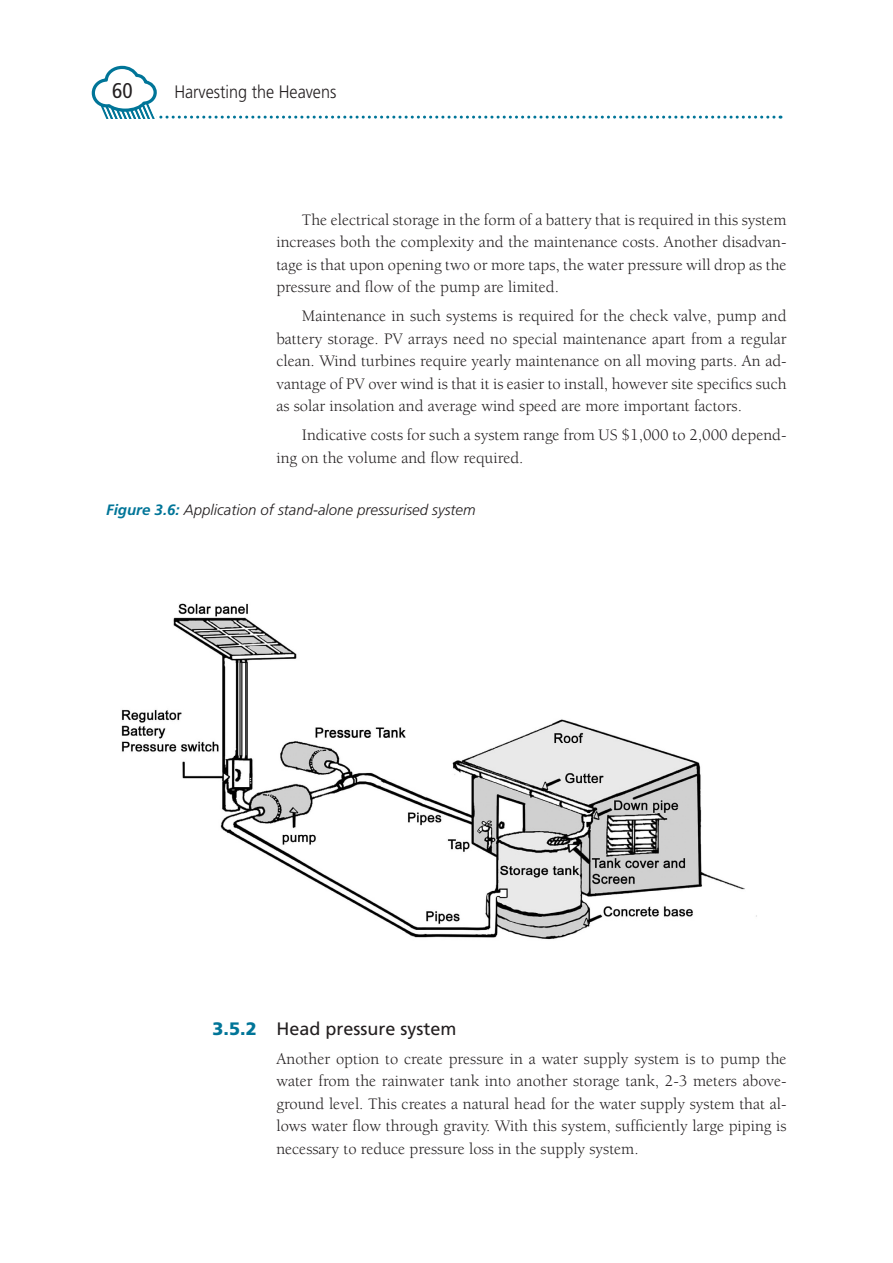
<style>
.page{position:relative;width:893px;height:1263px;background:#fff}
.page>*{position:absolute;margin:0;border:0;box-sizing:border-box;transform-origin:0 0}
.t1{font:condensed 21.3px "Frutiger";color:#231f20}
.t2{font:18px "Frutiger";color:#231f20}
.t3{font:300 18px "Frutiger";color:#231f20;scale:.9 1}
.t4{font:16.5px/22.5px "Berkeley";color:#231f20;text-align:justify}
.t5{font:italic 300 15px "Frutiger";color:#231f20}
.s1{font-weight:700;color:#007598}
.s2{font-weight:900;color:#007598}
</style>
<div class="page">
<svg style="left:92px;top:66px;width:682px;height:53px"></svg>
<img style="left:121px;top:603px;width:636px;height:337px">
<p class="t1" style="left:112px;top:79px;width:22px">60</p>
<p class="t3" style="left:174px;top:82px;width:182px">Harvesting the Heavens</p>
<p class="t4" style="left:276px;top:209px;width:512px;text-indent:26px">The electrical storage in the form of a battery that is required in this system increases both the complexity and the maintenance costs. Another disadvan&shy;tage is that upon opening two or more taps, the water pressure will drop as the pressure and flow of the pump are limited.</p>
<p class="t4" style="left:276px;top:305px;width:512px;text-indent:26px">Maintenance in such systems is required for the check valve, pump and battery storage. PV arrays need no special maintenance apart from a regular clean. Wind turbines require yearly maintenance on all moving parts. An ad&shy;vantage of PV over wind is that it is easier to install, however site specifics such as solar insolation and average wind speed are more important factors.</p>
<p class="t4" style="left:276px;top:424px;width:512px;text-indent:26px">Indicative costs for such a system range from US $1,000 to 2,000 depend&shy;ing on the volume and flow required.</p>
<p class="t5" style="left:106px;top:501px;width:371px"><span class="s1">Figure 3.6:</span> Application of stand-alone pressurised system</p>
<p class="t2" style="left:213px;top:1018px;width:245px"><span class="s2">3.5.2</span> Head pressure system</p>
<p class="t4" style="left:276px;top:1047px;width:512px">Another option to create pressure in a water supply system is to pump the water from the rainwater tank into another storage tank, 2-3 meters above&shy;ground level. This creates a natural head for the water supply system that al&shy;lows water flow through gravity. With this system, sufficiently large piping is necessary to reduce pressure loss in the supply system.</p>
</div>
